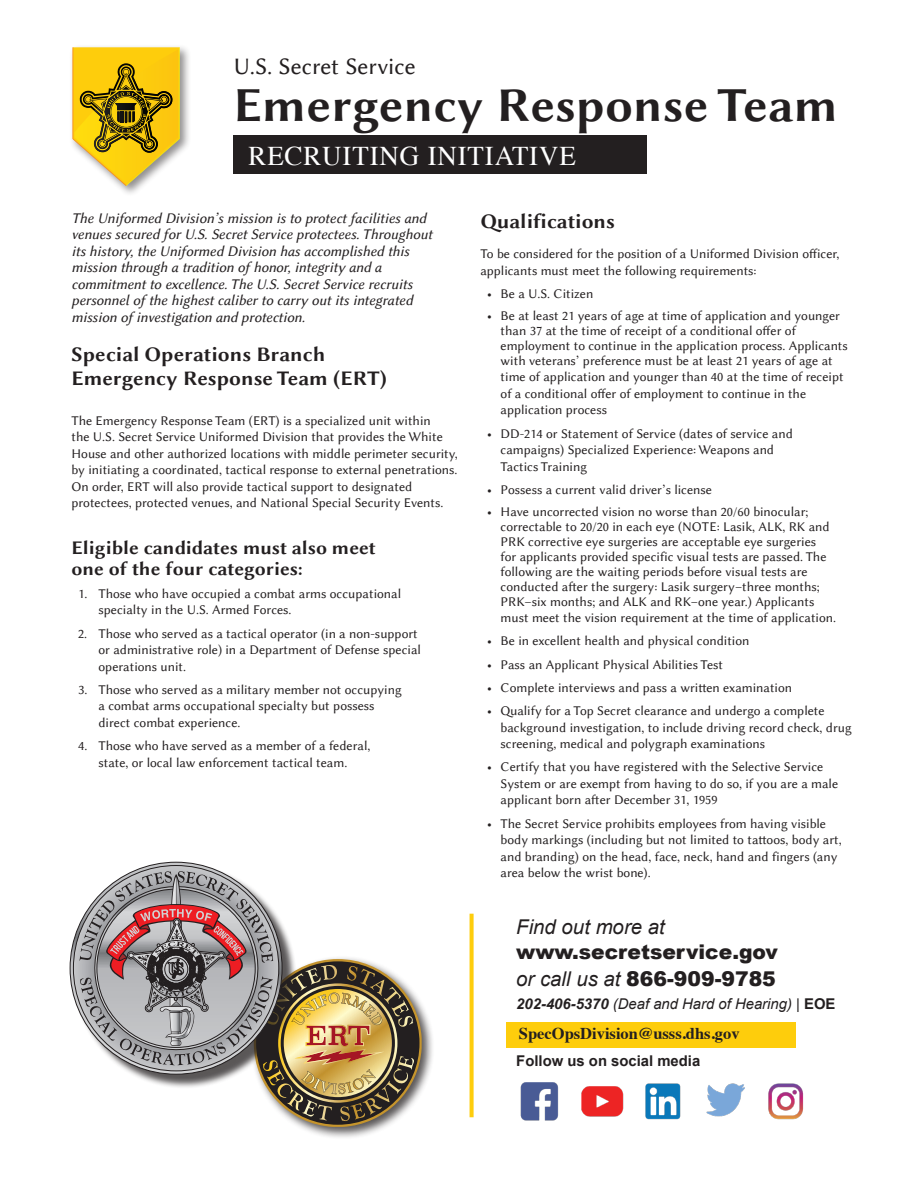
<style>
.page{position:relative;width:918px;height:1188px;background:#fff}
.page>*{position:absolute;margin:0;border:0;box-sizing:border-box;transform-origin:0 0}
.t1{font:49.5px "Lin Biolinum B";color:#231f20}
.t2{font:27px "Times";letter-spacing:.03em;color:#fff}
.t3{font:24px "Lin Biolinum";color:#231f20}
.t4{font:21px "Lin Biolinum B";color:#231f20}
.t5{font:900 20.4px "Arial";color:#231f20}
.t6{font:italic 20.4px "Arial";color:#231f20}
.t7{font:900 20.25px "Arial";color:#231f20}
.Bullet_Style{font:19.5px/21px "Lin Biolinum B";color:#231f20}
.t8{font:700 16.5px "Times";color:#231f20}
.Bullet_Style-2{font:15px/16.5px "Lin Biolinum I";color:#231f20}
.t9{font:italic 14.85px "Arial";color:#231f20}
.t10{font:700 14.85px "Arial";color:#231f20}
.t11{font:13.5px/16.5px "Lin Biolinum";color:#231f20}
.s1{font-weight:400;font-style:italic}
.s2{font-weight:700}
.s3{font-weight:700;font-style:normal}
</style>
<div class="page">
<div style="left:506px;top:1022px;width:290px;height:26px;background:#fecd0c"></div>
<svg style="left:470px;top:914px;width:4px;height:203px"></svg>
<img style="left:520px;top:1083px;width:284px;height:38px">
<div style="left:69px;top:44px;width:123px;height:153px;background:#231f20;opacity:.5"></div>
<svg style="left:72px;top:47px;width:108px;height:139px"></svg>
<div style="left:233px;top:135px;width:414px;height:39px;background:#231f20"></div>
<div style="left:250px;top:956px;width:184px;height:184px;background:#231f20;opacity:.75"></div>
<svg style="left:79px;top:871px;width:335px;height:250px"></svg>
<p class="t3" style="left:233px;top:53px;width:184px">U.S. Secret Service</p>
<p class="t1" style="left:233px;top:70px;width:606px">Emergency Response Team</p>
<p class="t2" style="left:249px;top:130px;width:329px">RECRUITING INITIATIVE</p>
<p class="Bullet_Style-2" style="left:71px;top:210px;width:362px">The Uniformed Division’s mission is to protect facilities and venues secured for U.S. Secret Service protectees. Throughout its history, the Uniformed Division has accomplished this mission through a tradition of honor, integrity and a commitment to excellence. The U.S. Secret Service recruits personnel of the highest caliber to carry out its integrated mission of investigation and protection.</p>
<p class="t4" style="left:71px;top:339px;width:255px">Special Operations Branch</p>
<p class="t4" style="left:71px;top:363px;width:317px">Emergency Response Team (ERT)</p>
<p class="t11" style="left:71px;top:412px;width:388px">The Emergency Response Team (ERT) is a specialized unit within<br>the U.S. Secret Service Uniformed Division that provides the White House and other authorized locations with middle perimeter security, by initiating a coordinated, tactical response to external penetrations.<br>On order, ERT will also provide tactical support to designated protectees, protected venues, and National Special Security Events.</p>
<p class="Bullet_Style" style="left:71px;top:536px;width:306px">Eligible candidates must also meet one of the four categories:</p>
<p class="t11" style="left:98px;top:585px;width:304px;text-indent:-20px">1. Those who have occupied a combat arms occupational specialty in the U.S. Armed Forces.</p>
<p class="t11" style="left:98px;top:625px;width:324px;text-indent:-20px">2. Those who served as a tactical operator (in a non-support or administrative role) in a Department of Defense special operations unit.</p>
<p class="t11" style="left:98px;top:681px;width:305px;text-indent:-20px">3. Those who served as a military member not occupying a combat arms occupational specialty but possess direct combat experience.</p>
<p class="t11" style="left:78px;top:738px;width:294px;text-align:center">4. Those who have served as a member of a federal, state, or local law enforcement tactical team.</p>
<p class="t4" style="left:480px;top:207px;width:136px">Qualifications</p>
<p class="t11" style="left:480px;top:246px;width:361px">To be considered for the position of a Uniformed Division officer, applicants must meet the following requirements:</p>
<p class="t11" style="left:487px;top:286px;width:108px">• Be a U.S. Citizen</p>
<p class="t11" style="left:501px;top:308px;width:349px;line-height:15px;text-indent:-14px">• Be at least 21 years of age at time of application and younger than 37 at the time of receipt of a conditional offer of employment to continue in the application process. Applicants with veterans’ preference must be at least 21 years of age at</p>
<p class="t11" style="left:501px;top:369px;width:345px">time of application and younger than 40 at the time of receipt of a conditional offer of employment to continue in the application process</p>
<p class="t11" style="left:501px;top:425px;width:294px;text-indent:-14px">• DD-214 or Statement of Service (dates of service and campaigns) Specialized Experience: Weapons and<br>Tactics Training</p>
<p class="t11" style="left:487px;top:481px;width:226px">• Possess a current valid driver’s license</p>
<p class="t11" style="left:501px;top:504px;width:331px;line-height:15px;text-indent:-14px">• Have uncorrected vision no worse than 20/60 binocular; correctable to 20/20 in each eye (NOTE: Lasik, ALK, RK and PRK corrective eye surgeries are acceptable eye surgeries for applicants provided specific visual tests are passed. The following are the waiting periods before visual tests are conducted after the surgery: Lasik surgery–three months; PRK–six months; and ALK and RK–one year.) Applicants</p>
<p class="t11" style="left:501px;top:610px;width:337px">must meet the vision requirement at the time of application.</p>
<p class="t11" style="left:487px;top:633px;width:264px">• Be in excellent health and physical condition</p>
<p class="t11" style="left:487px;top:656px;width:238px">• Pass an Applicant Physical Abilities Test</p>
<p class="t11" style="left:487px;top:679px;width:307px">• Complete interviews and pass a written examination</p>
<p class="t11" style="left:501px;top:703px;width:353px;text-indent:-14px">• Qualify for a Top Secret clearance and undergo a complete background investigation, to include driving record check, drug screening, medical and polygraph examinations</p>
<p class="t11" style="left:501px;top:759px;width:339px;text-indent:-14px">• Certify that you have registered with the Selective Service<br>System or are exempt from having to do so, if you are a male applicant born after December 31, 1959</p>
<p class="t11" style="left:501px;top:815px;width:343px;text-indent:-14px">• The Secret Service prohibits employees from having visible body markings (including but not limited to tattoos, body art, and branding) on the head, face, neck, hand and fingers (any area below the wrist bone).</p>
<p class="t6" style="left:516px;top:914px;width:150px">Find out more at</p>
<p class="t7" style="left:516px;top:937px;width:263px">www.secretservice.gov</p>
<p class="t5" style="left:516px;top:964px;width:261px"><span class="s1">or call us at</span> 866-909-9785</p>
<p class="t9" style="left:516px;top:994px;width:321px"><span class="s2">202-406-5370</span> (Deaf and Hard of Hearing) | <span class="s3">EOE</span></p>
<p class="t8" style="left:519px;top:1018px;width:222px">SpecOpsDivision@usss.dhs.gov</p>
<p class="t10" style="left:516px;top:1051px;width:186px">Follow us on social media</p>
</div>
